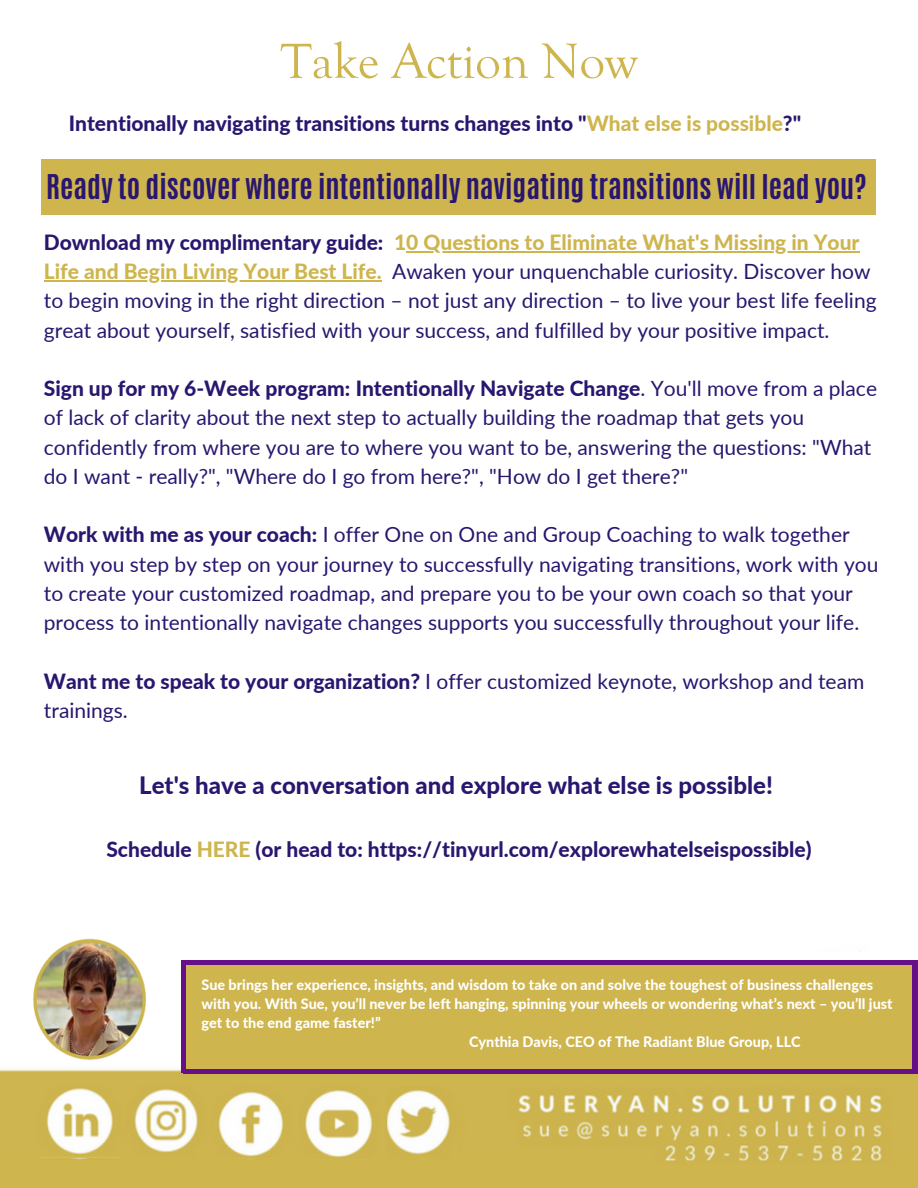
<style>
.page{position:relative;width:918px;height:1188px;background:#fff}
.page>*{position:absolute;margin:0;border:0;box-sizing:border-box;transform-origin:0 0}
.t1{font:51px "Goudy Old Style T";color:#ceb54e}
.t2{font:700 28.5px "Antonio";color:#29166f}
.t3{font:800 24px "Lato";color:#29166f}
.t4{font:21px/29.2px "Lato";color:#29166f}
.t5{font:800 21px "Lato";color:#29166f}
.t6{font:800 14.4px "Lato";color:#fff}
.s1{color:#ceb54e}
.s2{font-weight:800}
.s3{font-weight:800;color:#ceb54e}
</style>
<div class="page">
<div style="left:0;top:1118px;width:918px;height:70px;background:#ceb54e"></div>
<img style="left:0;top:951px;width:918px;height:209px">
<img style="left:215px;top:1085px;width:77px;height:73px">
<img style="left:300px;top:1083px;width:80px;height:76px">
<div style="left:602px;top:952px;width:294px;height:90px;background:#fff"></div>
<img style="left:508px;top:1087px;width:388px;height:74px">
<img style="left:388px;top:1086px;width:70px;height:72px">
<img style="left:128px;top:1084px;width:78px;height:76px">
<img style="left:40px;top:1085px;width:80px;height:73px">
<img style="left:22px;top:938px;width:135px;height:129px">
<div style="left:184px;top:964px;width:733px;height:109px;background:#ceb54e"></div>
<hr style="left:184px;top:1069px;width:734px;height:4px;background:#650f89">
<hr style="left:184px;top:961px;width:734px;height:4px;background:#650f89">
<div style="left:181px;top:961px;width:5px;height:112px;background:#650f89"></div>
<div style="left:912px;top:961px;width:6px;height:108px;background:#650f89"></div>
<div style="left:41px;top:159px;width:834px;height:56px;background:#ceb54e"></div>
<hr style="left:406px;top:251px;width:454px;height:1px;background:#ceb54e">
<hr style="left:44px;top:280px;width:338px;height:1px;background:#ceb54e">
<h1 class="t1" style="left:281px;top:32px;width:358px">Take Action Now</h1>
<p class="t5" style="left:69px;top:111px;width:734px">Intentionally navigating transitions turns changes into "<span class="s1">What else is possible</span>?"</p>
<h2 class="t2" style="left:46px;top:166px;width:822px">Ready to discover where intentionally navigating transitions will lead you?</h2>
<p class="t4" style="left:44px;top:227px;width:834px"><span class="s2">Download my complimentary guide:</span> <span class="s3">10 Questions to Eliminate What's Missing in Your Life and Begin Living Your Best Life.</span> Awaken your unquenchable curiosity. Discover how to begin moving in the right direction – not just any direction – to live your best life feeling great about yourself, satisfied with your success, and fulfilled by your positive impact.</p>
<p class="t4" style="left:44px;top:373px;width:835px"><span class="s2">Sign up for my 6-Week program: Intentionally Navigate Change</span>. You'll move from a place of lack of clarity about the next step to actually building the roadmap that gets you confidently from where you are to where you want to be, answering the questions: "What do I want - really?", "Where do I go from here?", "How do I get there?"</p>
<p class="t4" style="left:44px;top:520px;width:836px"><span class="s2">Work with me as your coach:</span> I offer One on One and Group Coaching to walk together with you step by step on your journey to successfully navigating transitions, work with you to create your customized roadmap, and prepare you to be your own coach so that your process to intentionally navigate changes supports you successfully throughout your life.</p>
<p class="t4" style="left:44px;top:666px;width:822px"><span class="s2">Want me to speak to your organization?</span> I offer customized keynote, workshop and team trainings.</p>
<p class="t3" style="left:139px;top:771px;width:635px">Let's have a conversation and explore what else is possible!</p>
<p class="t5" style="left:106px;top:836px;width:707px">Schedule <span class="s1">HERE</span> (or head to: https://tinyurl.com/explorewhatelseispossible)</p>
<p class="t6" style="left:201px;top:976px;width:673px">Sue brings her experience, insights, and wisdom to take on and solve the toughest of business challenges</p>
<p class="t6" style="left:201px;top:995px;width:693px">with you. With Sue, you’ll never be left hanging, spinning your wheels or wondering what’s next – you’ll just</p>
<p class="t6" style="left:201px;top:1014px;width:181px">get to the end game faster!”</p>
<p class="t6" style="left:469px;top:1033px;width:333px">Cynthia Davis, CEO of The Radiant Blue Group, LLC</p>
</div>
